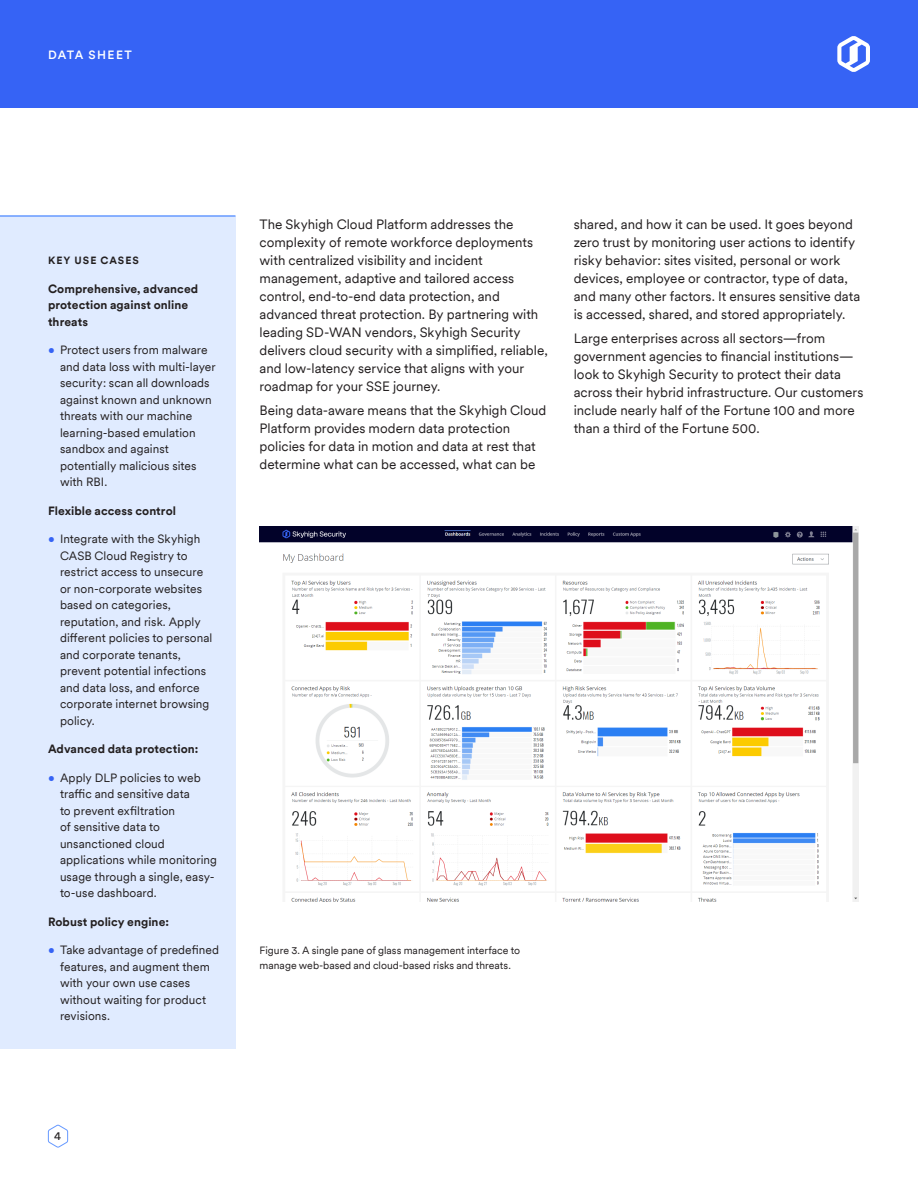
<style>
.page{position:relative;width:918px;height:1188px;background:#fff}
.page>*{position:absolute;margin:0;border:0;box-sizing:border-box;transform-origin:0 0}
.Body_Copy__9_12{font:13.5px/18px "Circular XXTT";color:#231f20}
.t1{font:12px/16.5px "Circular XXTT";letter-spacing:.005em;color:#231f20}
.Sidebar_Head__8_11{font:700 12px/16.5px "Circular XXTT";letter-spacing:.005em;color:#231f20}
.t2{font:500 12px "Circular XXTT";letter-spacing:.11em;color:#fff}
.t3{font:12px "Circular XXTT";color:#231f20}
.Figure___Citation{font:10.5px/15px "Circular XXTT";color:#231f20}
.Sidebar_All_Caps__7_11{font:700 10.5px "Circular XXTT";letter-spacing:.1em;color:#231f20}
.s1{color:#3663f5}
</style>
<div class="page">
<div style="left:0;top:0;width:918px;height:108px;background:#3663f5"></div>
<img style="left:259px;top:527px;width:600px;height:374px">
<div style="left:0;top:216px;width:236px;height:833px;background:#e0ebff"></div>
<hr style="left:0;top:215px;width:236px;height:2px;background:#69f">
<svg style="left:48px;top:1124px;width:20px;height:24px"></svg>
<svg style="left:837px;top:36px;width:33px;height:36px"></svg>
<p class="t2" style="left:48px;top:47px;width:85px">DATA SHEET</p>
<p class="Sidebar_All_Caps__7_11" style="left:48px;top:253px;width:92px">KEY USE CASES</p>
<p class="Sidebar_Head__8_11" style="left:48px;top:280px;width:152px">Comprehensive, advanced protection against online threats</p>
<p class="t1" style="left:60px;top:341px;width:157px;text-indent:-12px"><span class="s1">•</span> Protect users from malware and data loss with multi-layer security: scan all downloads against known and unknown threats with our machine learning-based emulation sandbox and against potentially malicious sites with RBI.</p>
<p class="Sidebar_Head__8_11" style="left:48px;top:502px;width:130px">Flexible access control</p>
<p class="t1" style="left:60px;top:530px;width:154px;text-indent:-12px"><span class="s1">•</span> Integrate with the Skyhigh<br>CASB Cloud Registry to restrict access to unsecure or non-corporate websites based on categories, reputation, and risk. Apply different policies to personal and corporate tenants, prevent potential infections and data loss, and enforce corporate internet browsing policy.</p>
<p class="Sidebar_Head__8_11" style="left:48px;top:740px;width:152px">Advanced data protection:</p>
<p class="t1" style="left:60px;top:769px;width:159px;text-indent:-12px"><span class="s1">•</span> Apply DLP policies to web traffic and sensitive data<br>to prevent exfiltration<br>of sensitive data to unsanctioned cloud applications while monitoring usage through a single, easy&shy;to-use dashboard.</p>
<p class="Sidebar_Head__8_11" style="left:48px;top:913px;width:122px">Robust policy engine:</p>
<p class="t1" style="left:60px;top:941px;width:161px;text-indent:-12px"><span class="s1">•</span> Take advantage of predefined features, and augment them with your own use cases without waiting for product revisions.</p>
<p class="Body_Copy__9_12" style="left:260px;top:215px;width:290px">The Skyhigh Cloud Platform addresses the complexity of remote workforce deployments with centralized visibility and incident management, adaptive and tailored access control, end-to-end data protection, and advanced threat protection. By partnering with leading SD-WAN vendors, Skyhigh Security delivers cloud security with a simplified, reliable, and low-latency service that aligns with your roadmap for your SSE journey.</p>
<p class="Body_Copy__9_12" style="left:260px;top:401px;width:289px">Being data-aware means that the Skyhigh Cloud Platform provides modern data protection policies for data in motion and data at rest that determine what can be accessed, what can be</p>
<p class="Body_Copy__9_12" style="left:574px;top:215px;width:288px">shared, and how it can be used. It goes beyond zero trust by monitoring user actions to identify risky behavior: sites visited, personal or work devices, employee or contractor, type of data, and many other factors. It ensures sensitive data is accessed, shared, and stored appropriately.</p>
<p class="Body_Copy__9_12" style="left:574px;top:329px;width:291px">Large enterprises across all sectors—from government agencies to financial institutions— look to Skyhigh Security to protect their data across their hybrid infrastructure. Our customers include nearly half of the Fortune 100 and more than a third of the Fortune 500.</p>
<p class="Figure___Citation" style="left:260px;top:942px;width:262px">Figure 3. A single pane of glass management interface to manage web-based and cloud-based risks and threats.</p>
<p class="t3" style="left:54px;top:1128px;width:9px">4</p>
</div>
